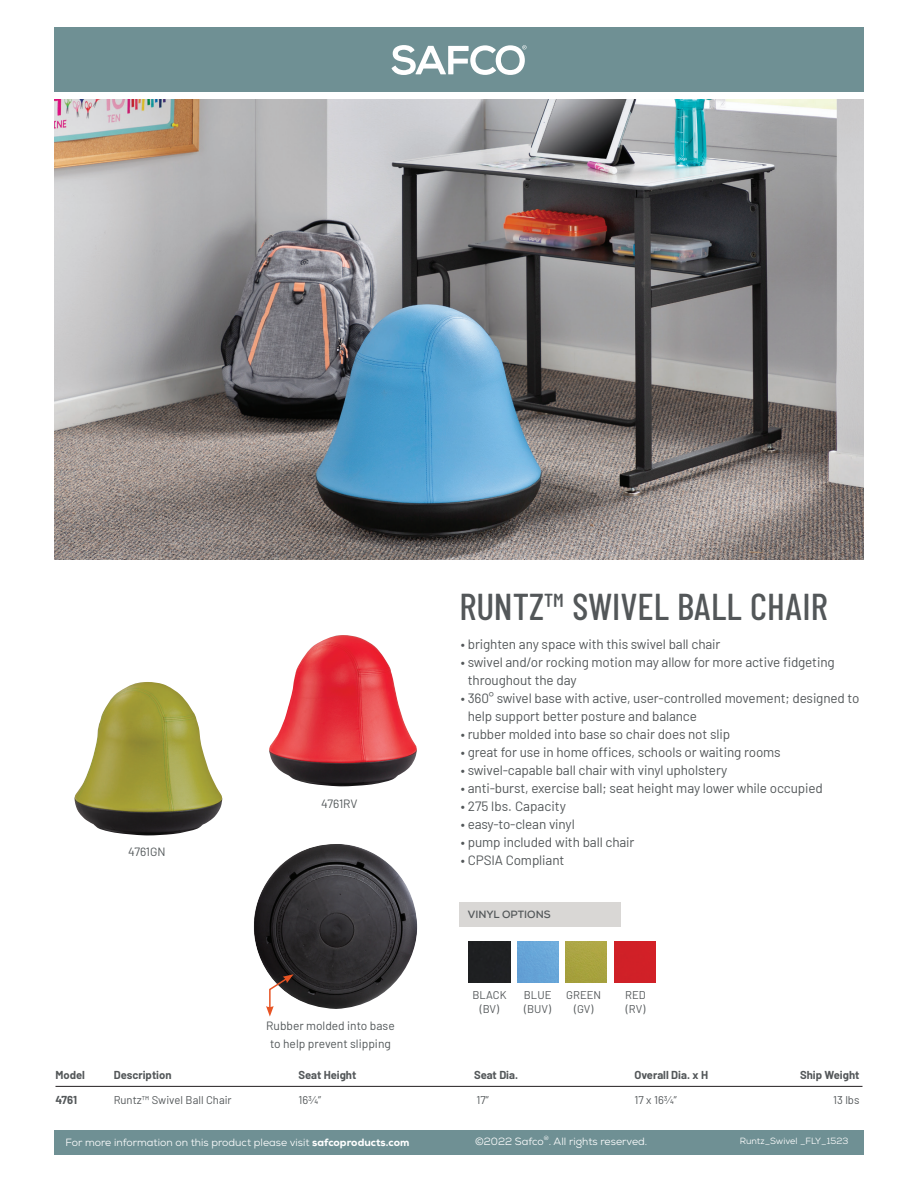
<style>
.page{position:relative;width:918px;height:1188px;background:#fff}
.page>*{position:absolute;margin:0;border:0;box-sizing:border-box;transform-origin:0 0}
.t1{font:500 37.5px "Barlow Condensed";color:#535759}
.t2{font:13.5px/18px "Barlow";letter-spacing:-.01em;color:#535759}
.t3{font:12px/18px "Barlow";color:#525759;text-align:center}
.t4{font:11.25px/13.5px "Barlow";color:#535759}
.t5{font:700 11.25px "Barlow";color:#535759}
.t6{font:10.5px "Nexa";color:#fff}
.t7{font:700 10.5px "Nexa";color:#535759}
.t8{font:9px "Nexa";color:#fff}
.t9{font:6px "Nexa";color:#fff}
.s1{font-weight:800}
</style>
<div class="page">
<div style="left:54px;top:1130px;width:810px;height:24px;background:#6f9094"></div>
<hr style="left:56px;top:1086px;width:806px;height:1px;background:#231f20">
<div style="left:54px;top:27px;width:810px;height:64px;background:#6f9094"></div>
<svg style="left:391px;top:45px;width:136px;height:30px"></svg>
<img style="left:54px;top:99px;width:810px;height:460px">
<img style="left:253px;top:844px;width:165px;height:165px">
<svg style="left:266px;top:974px;width:28px;height:43px"></svg>
<img style="left:269px;top:635px;width:148px;height:151px">
<img style="left:74px;top:682px;width:148px;height:153px">
<div style="left:459px;top:903px;width:162px;height:24px;background:#d9d7d5"></div>
<div style="left:469px;top:941px;width:41px;height:41px;background:#1f2022"></div>
<div style="left:517px;top:941px;width:41px;height:41px;background:#67a5d8"></div>
<div style="left:565px;top:941px;width:42px;height:41px;background:#aaa441"></div>
<div style="left:614px;top:941px;width:42px;height:41px;background:#d12027"></div>
<p class="t3" style="left:128px;top:842px;width:39px">4761GN</p>
<p class="t3" style="left:321px;top:794px;width:38px">4761RV</p>
<p class="t3" style="left:266px;top:1016px;width:130px">Rubber molded into base to help prevent slipping</p>
<h1 class="t1" style="left:459px;top:583px;width:370px">RUNTZ™ SWIVEL BALL CHAIR</h1>
<p class="t2" style="left:461px;top:634px;width:261px">• brighten any space with this swivel ball chair</p>
<p class="t2" style="left:468px;top:652px;width:368px;text-indent:-7px">• swivel and/or rocking motion may allow for more active fidgeting throughout the day</p>
<p class="t2" style="left:468px;top:688px;width:393px;text-indent:-7px">• 360° swivel base with active, user-controlled movement; designed to help support better posture and balance</p>
<p class="t2" style="left:461px;top:724px;width:271px">• rubber molded into base so chair does not slip</p>
<p class="t2" style="left:461px;top:742px;width:321px">• great for use in home offices, schools or waiting rooms</p>
<p class="t2" style="left:461px;top:760px;width:268px">• swivel-capable ball chair with vinyl upholstery</p>
<p class="t2" style="left:461px;top:778px;width:364px">• anti-burst, exercise ball; seat height may lower while occupied</p>
<p class="t2" style="left:461px;top:796px;width:107px">• 275 lbs. Capacity</p>
<p class="t2" style="left:461px;top:814px;width:115px">• easy-to-clean vinyl</p>
<p class="t2" style="left:461px;top:832px;width:175px">• pump included with ball chair</p>
<p class="t2" style="left:461px;top:850px;width:105px">• CPSIA Compliant</p>
<p class="t7" style="left:468px;top:907px;width:84px">VINYL OPTIONS</p>
<p class="t4" style="left:472px;top:988px;width:36px;text-align:center">BLACK (BV)</p>
<p class="t4" style="left:566px;top:988px;width:36px;text-align:center">GREEN (GV)</p>
<p class="t4" style="left:625px;top:988px;width:22px">RED (RV)</p>
<p class="t4" style="left:524px;top:988px;width:29px">BLUE (BUV)</p>
<p class="t5" style="left:56px;top:1067px;width:31px">Model</p>
<p class="t5" style="left:114px;top:1067px;width:59px">Description</p>
<p class="t5" style="left:298px;top:1067px;width:59px">Seat Height</p>
<p class="t5" style="left:474px;top:1067px;width:46px">Seat Dia.</p>
<p class="t5" style="left:635px;top:1067px;width:75px">Overall Dia. x H</p>
<p class="t5" style="left:800px;top:1067px;width:61px">Ship Weight</p>
<p class="t5" style="left:56px;top:1092px;width:23px">4761</p>
<p class="t4" style="left:114px;top:1092px;width:119px">Runtz™ Swivel Ball Chair</p>
<p class="t4" style="left:299px;top:1092px;width:24px">163/4”</p>
<p class="t4" style="left:476px;top:1092px;width:14px">17”</p>
<p class="t4" style="left:635px;top:1092px;width:44px">17 x 163/4”</p>
<p class="t4" style="left:833px;top:1092px;width:28px">13 lbs</p>
<p class="t6" style="left:475px;top:1135px;width:70px">©2022 Safco</p>
<p class="t9" style="left:544px;top:1134px;width:6px">®</p>
<p class="t6" style="left:65px;top:1135px;width:346px">For more information on this product please visit <span class="s1">safcoproducts.com</span></p>
<p class="t6" style="left:549px;top:1135px;width:100px">. All rights reserved.</p>
<p class="t8" style="left:740px;top:1135px;width:110px">Runtz_Swivel _FLY_1523</p>
</div>
